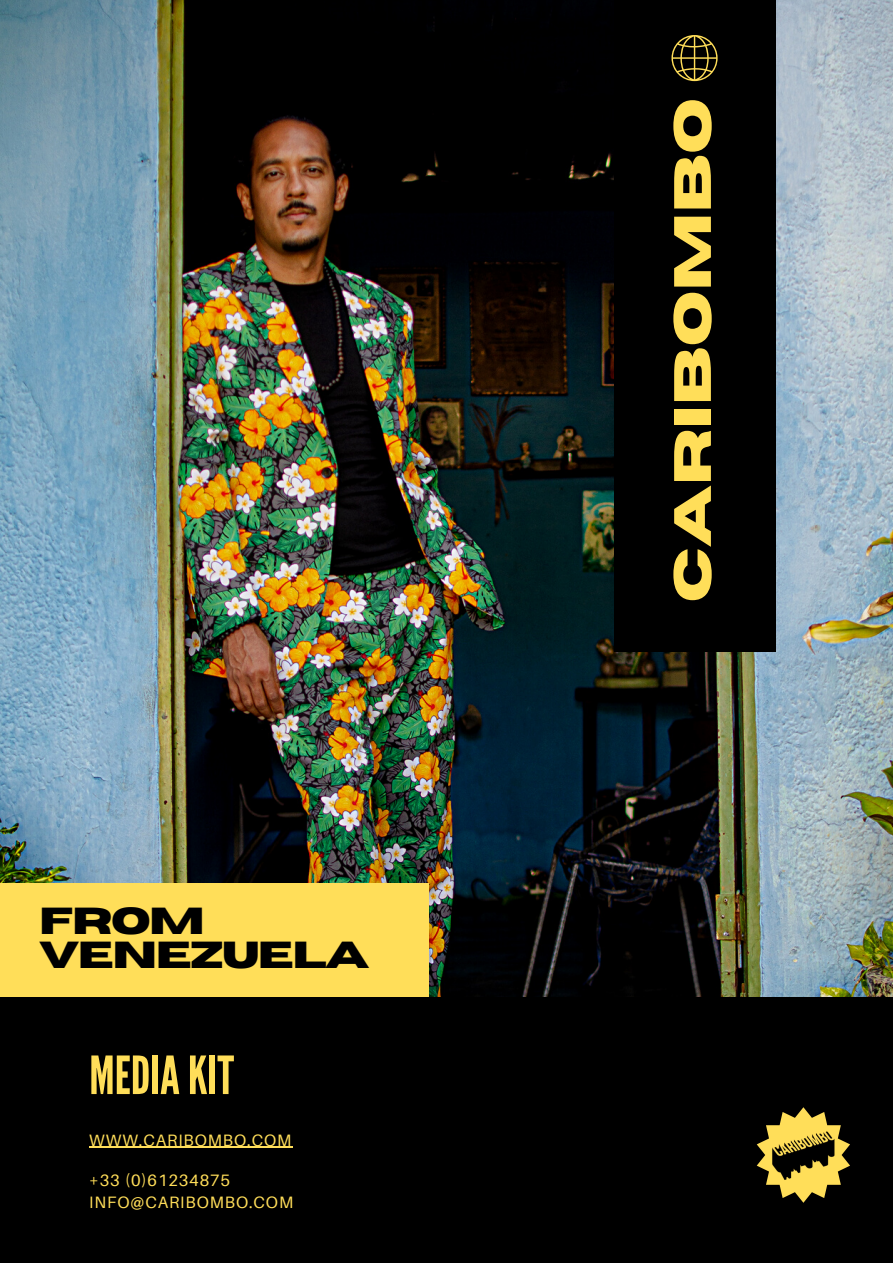
<style>
.page{position:relative;width:893px;height:1264px;background:#fff}
.page>*{position:absolute;margin:0;border:0;box-sizing:border-box;transform-origin:0 0}
.t1{font:700 52.5px "Horizon";color:#ffde59}
.t2{font:52.5px "League Gothic";color:#ffde59}
.t3{font:700 37.5px/33.8px "Horizon";letter-spacing:-.04em;color:#000}
.t4{font:16.5px/22.5px "Aileron";letter-spacing:.055em;color:#ffde59}
</style>
<div class="page">
<img style="left:0;top:0;width:892px;height:996px">
<div style="left:0;top:883px;width:428px;height:113px;background:#ffde59"></div>
<div style="left:0;top:996px;width:892px;height:266px;background:#000"></div>
<div style="left:613px;top:0;width:162px;height:651px;background:#000"></div>
<svg style="left:671px;top:35px;width:46px;height:46px"></svg>
<svg style="left:756px;top:1107px;width:94px;height:95px"></svg>
<img style="left:766px;top:1124px;width:73px;height:61px">
<hr style="left:89px;top:1146px;width:203px;height:1px;background:#ffde59">
<h2 class="t3" style="left:39px;top:905px;width:332px">FROM<br>VENEZUELA</h2>
<h1 class="t2" style="left:89px;top:1044px;width:146px">MEDIAKIT</h1>
<p class="t4" style="left:89px;top:1128px;width:204px">WWW.CARIBOMBO.COM</p>
<p class="t4" style="left:89px;top:1168px;width:205px">+33 (0)61234875<br>INFO@CARIBOMBO.COM</p>
<h1 class="t1" style="left:667px;top:602px;width:505px;rotate:-90deg">CARIBOMBO</h1>
</div>
